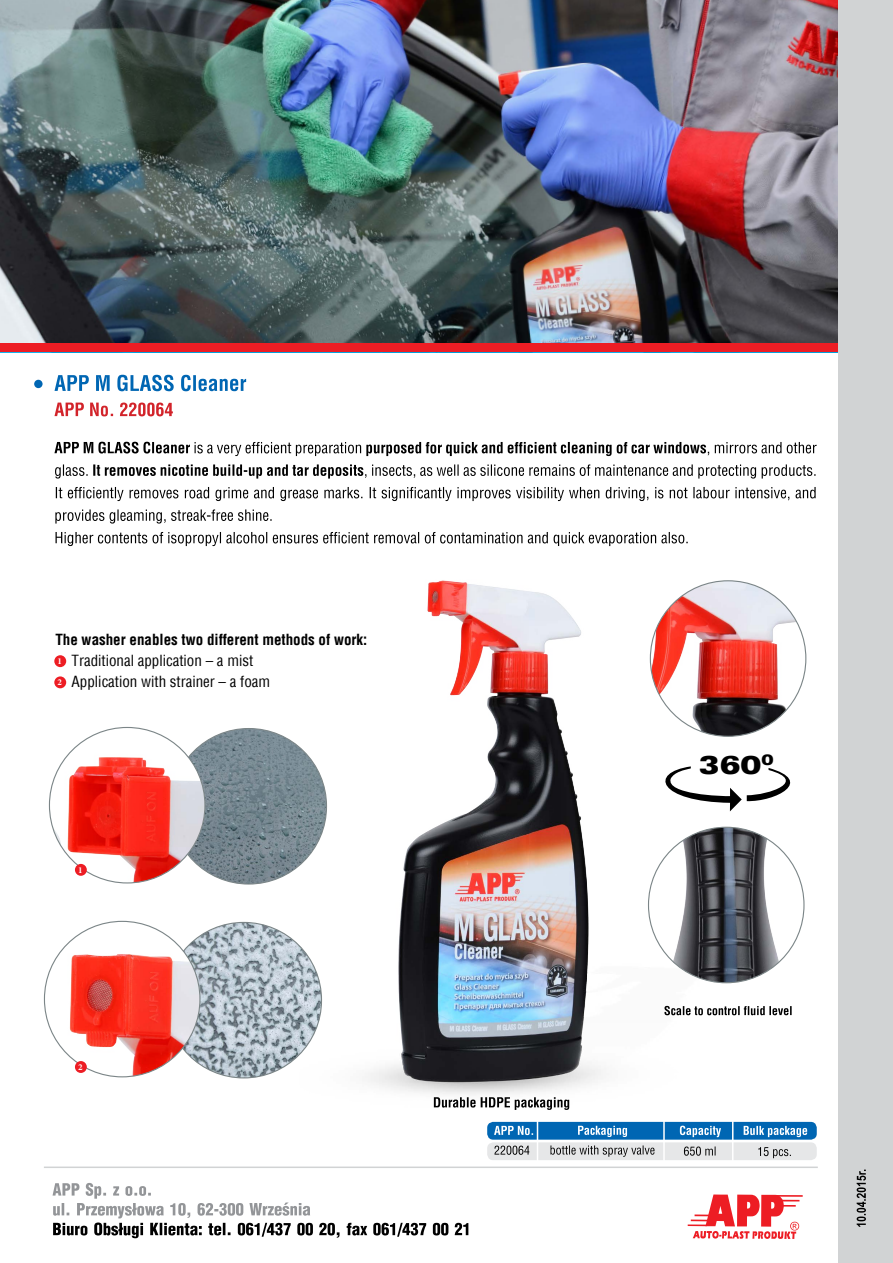
<style>
.page{position:relative;width:893px;height:1263px;background:#fff}
.page>*{position:absolute;margin:0;border:0;box-sizing:border-box;transform-origin:0 0}
.t1{font:26.1px "Zurich U Blk Ex EU";color:#000}
.t2{font:15px "Switzerland Condensed";color:#000}
.t3{font:700 condensed 15px "Switzerland";color:#000}
.t4{font:700 9px "Minion Pro";color:#fff}
</style>
<div class="page">
<img style="left:171px;top:728px;width:155px;height:156px;border-radius:78px">
<img style="left:648px;top:827px;width:156px;height:156px;border-radius:78px">
<img style="left:650px;top:581px;width:156px;height:155px;border-radius:78px">
<svg style="left:56px;top:532px;width:632px;height:14px"></svg>
<svg style="left:55px;top:509px;width:217px;height:15px"></svg>
<svg style="left:56px;top:487px;width:760px;height:14px"></svg>
<svg style="left:55px;top:464px;width:761px;height:15px"></svg>
<svg style="left:54px;top:442px;width:763px;height:14px"></svg>
<img style="left:0;top:0;width:838px;height:344px">
<svg style="left:54px;top:402px;width:119px;height:14px"></svg>
<svg style="left:55px;top:375px;width:191px;height:16px"></svg>
<div style="left:34px;top:380px;width:9px;height:8px;background:#0066b3;border-radius:50%"></div>
<div style="left:0;top:344px;width:845px;height:8px;background:#ed1d24"></div>
<hr style="left:44px;top:1166px;width:774px;height:2px;background:#d1d3d4">
<svg style="left:53px;top:1183px;width:415px;height:55px"></svg>
<div style="left:838px;top:0;width:55px;height:1263px;background:#d1d3d4"></div>
<svg style="left:857px;top:1169px;width:9px;height:58px"></svg>
<hr style="left:775px;top:1195px;width:28px;height:2px;background:#ed1d24">
<svg style="left:688px;top:1194px;width:111px;height:45px"></svg>
<div style="left:487px;top:1122px;width:330px;height:18px;background:#0066b3;border-radius:6px"></div>
<div style="left:487px;top:1142px;width:330px;height:18px;background:#e6e7e8;border-radius:6px"></div>
<svg style="left:494px;top:1126px;width:39px;height:9px"></svg>
<svg style="left:680px;top:1126px;width:41px;height:11px"></svg>
<svg style="left:744px;top:1126px;width:63px;height:11px"></svg>
<svg style="left:494px;top:1145px;width:35px;height:10px"></svg>
<svg style="left:758px;top:1147px;width:33px;height:11px"></svg>
<svg style="left:684px;top:1146px;width:32px;height:10px"></svg>
<hr style="left:732px;top:1119px;width:1px;height:44px;background:#fff">
<hr style="left:537px;top:1119px;width:1px;height:44px;background:#fff">
<hr style="left:663px;top:1119px;width:2px;height:44px;background:#fff">
<svg style="left:578px;top:1126px;width:49px;height:11px"></svg>
<svg style="left:550px;top:1145px;width:104px;height:12px"></svg>
<img style="left:300px;top:580px;width:446px;height:529px">
<img style="left:49px;top:727px;width:156px;height:156px;border-radius:78px">
<svg style="left:664px;top:1006px;width:128px;height:9px"></svg>
<svg style="left:434px;top:1097px;width:135px;height:13px"></svg>
<div style="left:75px;top:864px;width:12px;height:12px;background:#ed1d24;border-radius:50%"></div>
<div style="left:54px;top:655px;width:12px;height:12px;background:#ed1d24;border-radius:50%"></div>
<div style="left:54px;top:676px;width:12px;height:12px;background:#ed1d24;border-radius:50%"></div>
<img style="left:166px;top:922px;width:155px;height:156px;border-radius:78px">
<img style="left:62px;top:921px;width:138px;height:156px">
<div style="left:75px;top:1061px;width:12px;height:12px;background:#ed1d24;border-radius:50%"></div>
<svg style="left:648px;top:766px;width:143px;height:45px"></svg>
<p class="t3" style="left:55px;top:631px;width:313px">The washer enables two different methods of work:</p>
<p class="t2" style="left:55px;top:652px;width:199px">- Traditional application – a mist</p>
<p class="t2" style="left:55px;top:673px;width:216px">- Application with strainer – a foam</p>
<p class="t4" style="left:58px;top:655px;width:6px">1</p>
<p class="t4" style="left:58px;top:676px;width:6px">2</p>
<p class="t4" style="left:78px;top:863px;width:6px">1</p>
<p class="t4" style="left:78px;top:1060px;width:6px">2</p>
<h1 class="t1" style="left:699px;top:749px;width:76px">360<sup>0</sup></h1>
</div>
